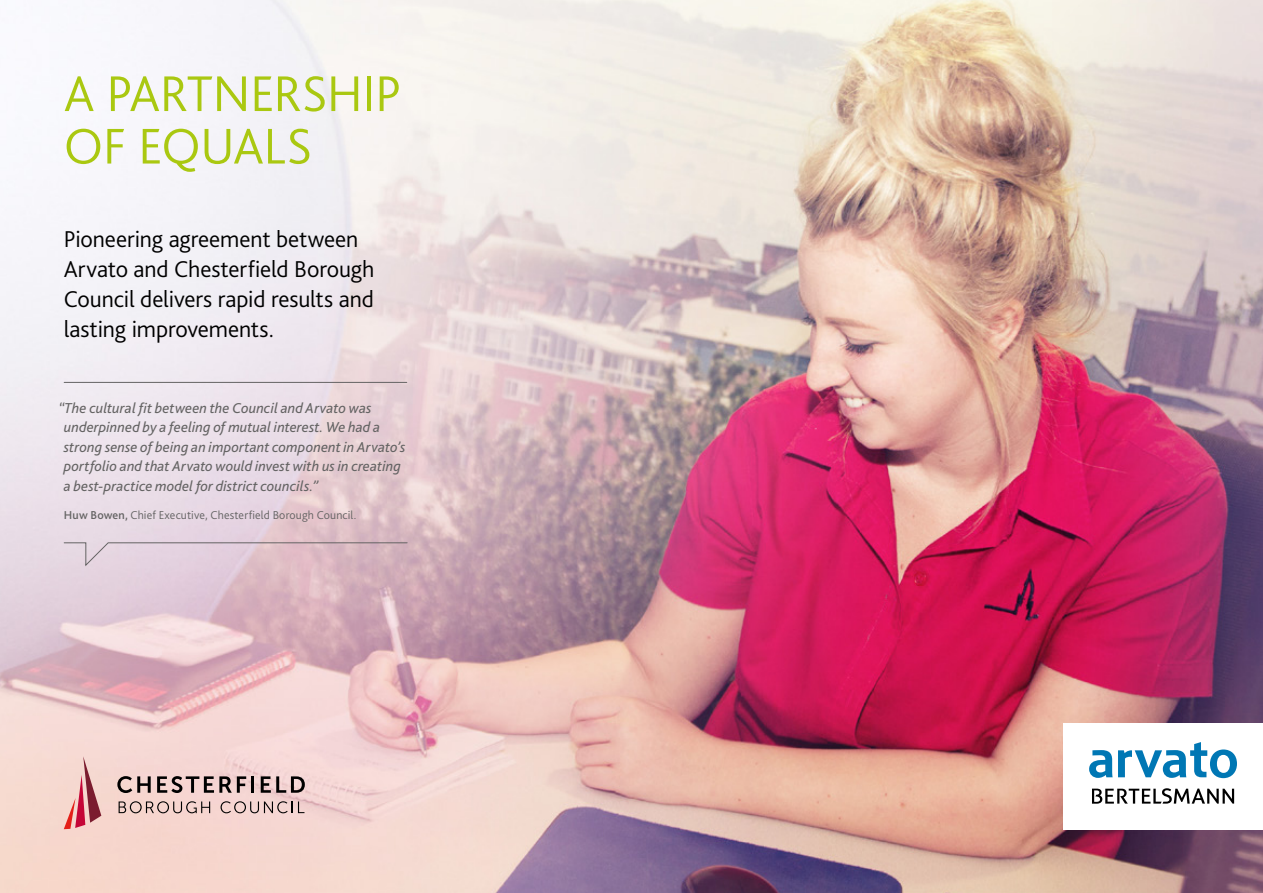
<style>
.page{position:relative;width:1263px;height:893px;background:#fff}
.page>*{position:absolute;margin:0;border:0;box-sizing:border-box;transform-origin:0 0}
.t1{font:300 52.5px/52.5px "Bliss 2";letter-spacing:-.005em;color:#aac811}
.t2{font:300 24px/30px "Bliss 2";letter-spacing:-.005em;color:#000}
.t3{font:italic 15px/19.5px "Bliss 2";letter-spacing:.005em;color:#646363}
.t4{font:300 12px "Bliss 2";letter-spacing:.01em;color:#646363}
.s1{font-weight:500}
</style>
<div class="page">
<img style="left:0;top:0;width:1263px;height:893px">
<div style="left:1063px;top:723px;width:200px;height:106px;background:#fff"></div>
<svg style="left:1089px;top:742px;width:148px;height:36px"></svg>
<svg style="left:1092px;top:788px;width:142px;height:16px"></svg>
<hr style="left:64px;top:382px;width:343px;height:1px;background:#646363">
<svg style="left:63px;top:542px;width:345px;height:25px;background:#dac2cd"></svg>
<svg style="left:64px;top:756px;width:37px;height:73px;background:#dea1a2"></svg>
<svg style="left:117px;top:776px;width:34px;height:17px"></svg>
<svg style="left:157px;top:776px;width:89px;height:17px;background:#998583"></svg>
<hr style="left:251px;top:776px;width:3px;height:17px;background:#000">
<svg style="left:261px;top:776px;width:44px;height:17px"></svg>
<svg style="left:119px;top:801px;width:91px;height:12px"></svg>
<svg style="left:221px;top:801px;width:83px;height:12px"></svg>
<p class="t1" style="left:64px;top:66px;width:339px">A PARTNERSHIP<br>OF EQUALS</p>
<p class="t2" style="left:64px;top:223px;width:312px">Pioneering agreement between<br>Arvato and Chesterfield Borough<br>Council delivers rapid results and lasting improvements.</p>
<p class="t3" style="left:64px;top:398px;width:343px;text-indent:-5px">“The cultural fit between the Council and Arvato was underpinned by a feeling of mutual interest. We had a strong sense of being an important component in Arvato’s portfolio and that Arvato would invest with us in creating a best-practice model for district councils.”</p>
<p class="t4" style="left:64px;top:507px;width:294px"><span class="s1">Huw Bowen,</span> Chief Executive, Chesterfield Borough Council.</p>
</div>
